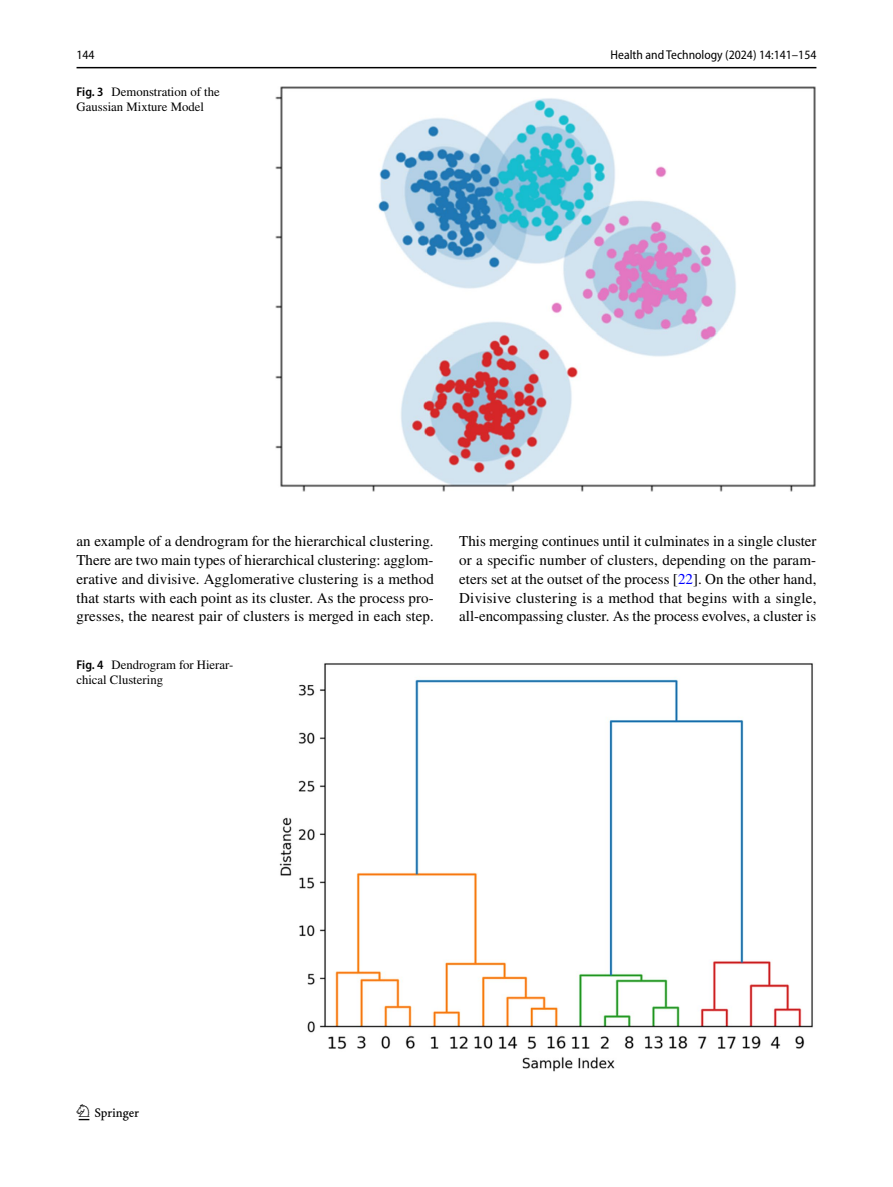
<style>
.page{position:relative;width:893px;height:1187px;background:#fff}
.page>*{position:absolute;margin:0;border:0;box-sizing:border-box;transform-origin:0 0}
.t1{font:22.5px "Springnew Regular 2";color:#000}
.t2{font:15px/18.8px "STIX";letter-spacing:-.005em;color:#000;text-align:justify}
.t3{font:12.75px/15px "STIX";color:#000}
.t4{font:semi-condensed 12.75px "Myriad Pro";color:#000}
.s1{font-family:"Myriad Pro";font-weight:600;font-stretch:semi-condensed}
.s2{color:#00f}
</style>
<div class="page">
<hr style="left:77px;top:67px;width:739px;height:1px;background:#000">
<img style="left:275px;top:87px;width:541px;height:404px">
<img style="left:279px;top:663px;width:534px;height:409px">
<p class="t4" style="left:77px;top:48px;width:20px">144</p>
<p class="t4" style="left:611px;top:48px;width:207px">Health and Technology (2024) 14:141–154</p>
<p class="t3" style="left:77px;top:85px;width:145px"><span class="s1">Fig. 3</span> Demonstration of the<br>Gaussian Mixture Model</p>
<p class="t2" style="left:77px;top:533px;width:359px">an example of a dendrogram for the hierarchical clustering.<br>There are two main types of hierarchical clustering: agglom&shy;erative and divisive. Agglomerative clustering is a method that starts with each point as its cluster. As the process pro&shy;gresses, the nearest pair of clusters is merged in each step.</p>
<p class="t2" style="left:459px;top:533px;width:359px">This merging continues until it culminates in a single cluster or a specific number of clusters, depending on the param&shy;eters set at the outset of the process [<span class="s2">22</span>]. On the other hand, Divisive clustering is a method that begins with a single, all-encompassing cluster. As the process evolves, a cluster is</p>
<p class="t3" style="left:77px;top:657px;width:158px"><span class="s1">Fig. 4</span> Dendrogram for Hierar&shy;chical Clustering</p>
<h1 class="t1" style="left:79px;top:1104px;width:62px">1 3</h1>
</div>
